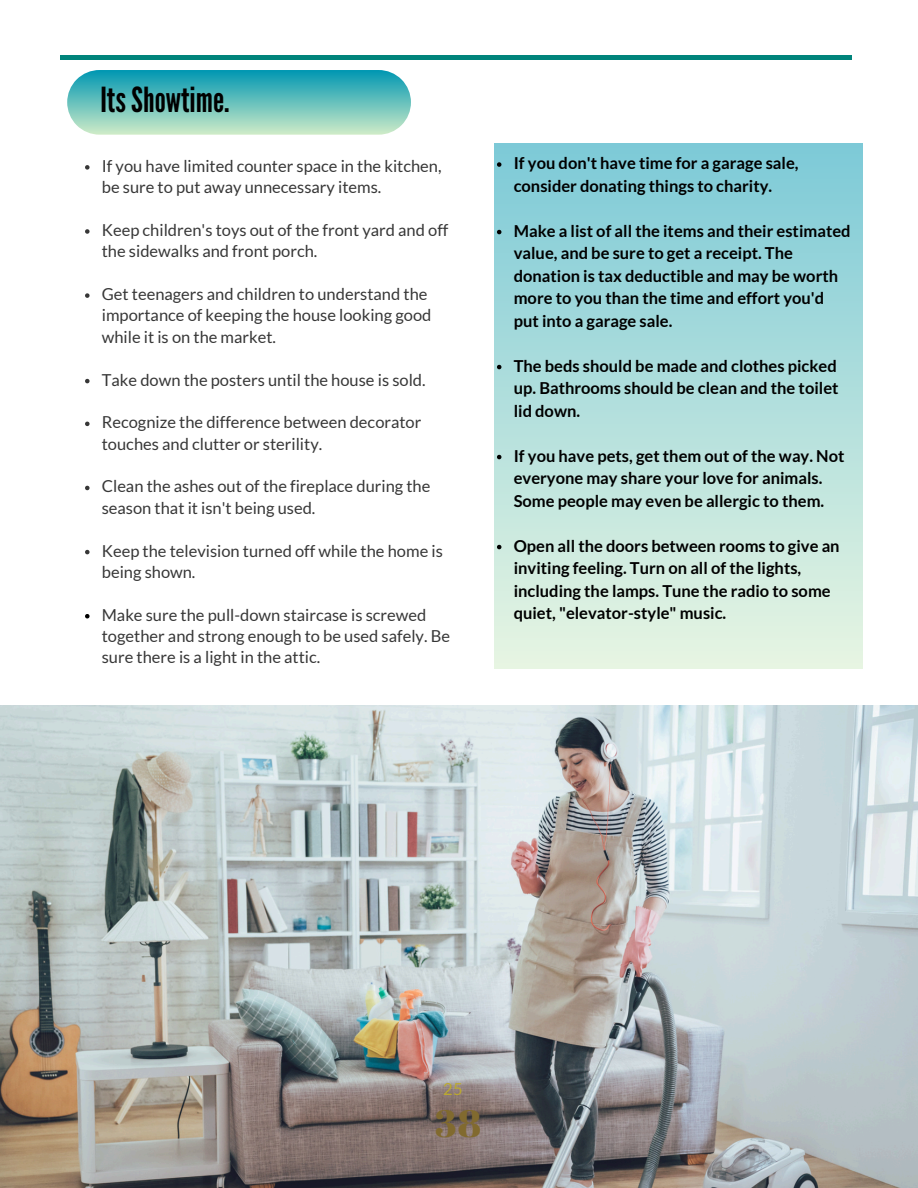
<style>
.page{position:relative;width:918px;height:1188px;background:#fff}
.page>*{position:absolute;margin:0;border:0;box-sizing:border-box;transform-origin:0 0}
.t1{font:38.1px "Abril Fatface";color:#816a2f}
.t2{font:34.5px "League Gothic";color:#000}
.t3{font:16.5px/21.3px "Lato";color:#373737}
.t4{font:700 16.5px/22.5px "Lato";color:#000}
.t5{font:16.5px "Lato";color:#bba92f}
</style>
<div class="page">
<div style="left:60px;top:55px;width:792px;height:5px;background:#00847b"></div>
<img style="left:0;top:706px;width:918px;height:482px">
<svg style="left:67px;top:70px;width:344px;height:65px"></svg>
<div style="left:494px;top:144px;width:368px;height:524px;background:linear-gradient(to bottom,#7cc9d7,#e7f5e2)"></div>
<svg style="left:85px;top:165px;width:5px;height:5px"></svg>
<svg style="left:85px;top:229px;width:5px;height:5px"></svg>
<svg style="left:85px;top:293px;width:5px;height:5px"></svg>
<svg style="left:85px;top:379px;width:5px;height:4px"></svg>
<svg style="left:85px;top:422px;width:5px;height:4px"></svg>
<svg style="left:85px;top:486px;width:5px;height:4px"></svg>
<svg style="left:85px;top:550px;width:5px;height:4px"></svg>
<svg style="left:85px;top:614px;width:5px;height:4px"></svg>
<svg style="left:497px;top:162px;width:4px;height:5px"></svg>
<svg style="left:497px;top:230px;width:4px;height:4px"></svg>
<svg style="left:497px;top:365px;width:4px;height:4px"></svg>
<svg style="left:497px;top:455px;width:4px;height:4px"></svg>
<svg style="left:497px;top:545px;width:4px;height:4px"></svg>
<p class="t2" style="left:100px;top:80px;width:131px">ItsShowtime.</p>
<p class="t3" style="left:102px;top:155px;width:341px">If you have limited counter space in the kitchen, be sure to put away unnecessary items.</p>
<p class="t3" style="left:102px;top:219px;width:348px">Keep children's toys out of the front yard and off the sidewalks and front porch.</p>
<p class="t3" style="left:102px;top:283px;width:331px">Get teenagers and children to understand the importance of keeping the house looking good while it is on the market.</p>
<p class="t3" style="left:102px;top:369px;width:325px">Take down the posters until the house is sold.</p>
<p class="t3" style="left:102px;top:411px;width:321px">Recognize the difference between decorator touches and clutter or sterility.</p>
<p class="t3" style="left:102px;top:475px;width:330px">Clean the ashes out of the fireplace during the season that it isn't being used.</p>
<p class="t3" style="left:102px;top:540px;width:343px">Keep the television turned off while the home is being shown.</p>
<p class="t3" style="left:102px;top:604px;width:350px">Make sure the pull-down staircase is screwed together and strong enough to be used safely. Be sure there is a light in the attic.</p>
<p class="t4" style="left:514px;top:151px;width:286px">If you don't have time for a garage sale, consider donating things to charity.</p>
<p class="t4" style="left:514px;top:219px;width:338px">Make a list of all the items and their estimated value, and be sure to get a receipt. The donation is tax deductible and may be worth more to you than the time and effort you'd put into a garage sale.</p>
<p class="t4" style="left:514px;top:354px;width:326px;text-align:justify">The beds should be made and clothes picked up. Bathrooms should be clean and the toilet lid down.</p>
<p class="t4" style="left:514px;top:444px;width:332px">If you have pets, get them out of the way. Not everyone may share your love for animals.<br>Some people may even be allergic to them.</p>
<p class="t4" style="left:514px;top:534px;width:327px">Open all the doors between rooms to give an inviting feeling. Turn on all of the lights, including the lamps. Tune the radio to some quiet, "elevator-style" music.</p>
<p class="t5" style="left:443px;top:1079px;width:21px">25</p>
<p class="t1" style="left:435px;top:1097px;width:48px">38</p>
</div>
